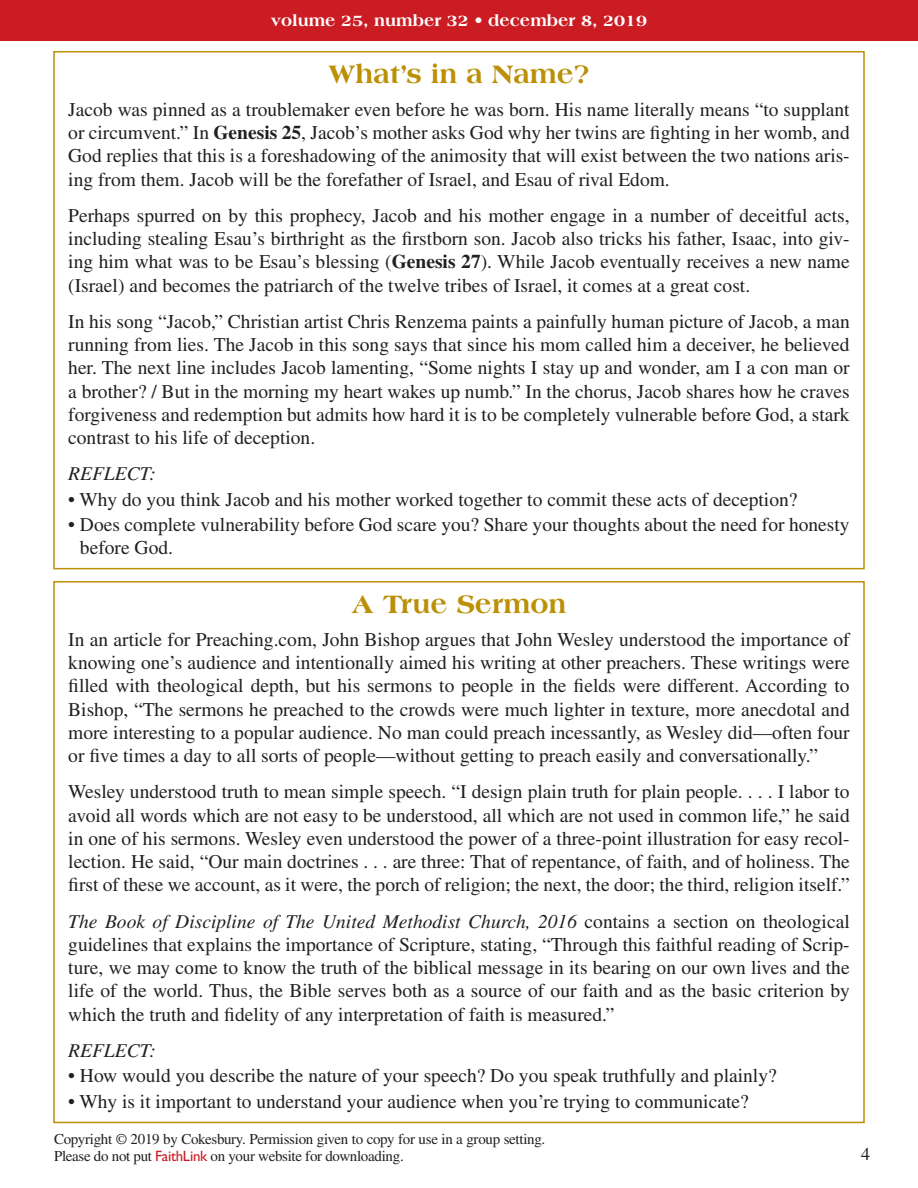
<style>
.page{position:relative;width:918px;height:1188px;background:#fff}
.page>*{position:absolute;margin:0;border:0;box-sizing:border-box;transform-origin:0 0}
.Section_subhead{font:800 27px "Americana Std";color:#bb9006}
.United_Methodist_Per{font:19.5px/23.2px "Times LT Std";color:#231f20;text-align:justify}
.Additional_informati{font:19.5px/23.2px "Times LT Std";color:#231f20;text-align:justify}
.Reflect_Additional_i{font:19.5px/23.2px "Times LT Std";color:#231f20}
.Reflect_UM_Perspecti{font:19.5px "Times LT Std";color:#231f20}
.Reflect_Additional_i-2{font:italic 19.5px "Times LT Std";color:#231f20}
.Reflect_UM_Perspecti-2{font:italic 19.5px "Times LT Std";color:#231f20}
.t1{font:18px "Times LT Std";color:#231f20}
.t2{font:800 16.5px "Americana Std";color:#fff}
.t3{font:15px/16.5px "Times LT Std";letter-spacing:-.02em;color:#231f20}
.s1{font-weight:700}
.s2{font-style:italic}
.s3{font-family:"Gill Sans Std";color:#cc1c23}
</style>
<div class="page">
<div style="left:0;top:0;width:918px;height:40px;background:#cc1c23"></div>
<p class="t2" style="left:271px;top:11px;width:378px">volume 25, number 32 • december 8, 2019</p>
<p class="Section_subhead" style="left:329px;top:58px;width:262px">What’s in a Name?</p>
<p class="Additional_informati" style="left:68px;top:98px;width:783px">Jacob was pinned as a troublemaker even before he was born. His name literally means “to supplant or circumvent.” In <span class="s1">Genesis 25</span>, Jacob’s mother asks God why her twins are fighting in her womb, and God replies that this is a foreshadowing of the animosity that will exist between the two nations aris&shy;ing from them. Jacob will be the forefather of Israel, and Esau of rival Edom.</p>
<p class="Additional_informati" style="left:68px;top:204px;width:783px">Perhaps spurred on by this prophecy, Jacob and his mother engage in a number of deceitful acts, including stealing Esau’s birthright as the firstborn son. Jacob also tricks his father, Isaac, into giv&shy;ing him what was to be Esau’s blessing (<span class="s1">Genesis 27</span>). While Jacob eventually receives a new name (Israel) and becomes the patriarch of the twelve tribes of Israel, it comes at a great cost.</p>
<p class="Additional_informati" style="left:68px;top:310px;width:783px">In his song “Jacob,” Christian artist Chris Renzema paints a painfully human picture of Jacob, a man running from lies. The Jacob in this song says that since his mom called him a deceiver, he believed her. The next line includes Jacob lamenting, “Some nights I stay up and wonder, am I a con man or a brother? / But in the morning my heart wakes up numb.” In the chorus, Jacob shares how he craves forgiveness and redemption but admits how hard it is to be completely vulnerable before God, a stark contrast to his life of deception.</p>
<p class="Reflect_Additional_i-2" style="left:68px;top:463px;width:89px">REFLECT:</p>
<p class="Reflect_Additional_i" style="left:68px;top:487px;width:731px">• Why do you think Jacob and his mother worked together to commit these acts of deception?</p>
<p class="Reflect_Additional_i" style="left:80px;top:513px;width:771px;text-indent:-12px">• Does complete vulnerability before God scare you? Share your thoughts about the need for honesty before God.</p>
<p class="Section_subhead" style="left:351px;top:588px;width:217px">A True Sermon</p>
<p class="United_Methodist_Per" style="left:68px;top:628px;width:783px">In an article for Preaching.com, John Bishop argues that John Wesley understood the importance of knowing one’s audience and intentionally aimed his writing at other preachers. These writings were filled with theological depth, but his sermons to people in the fields were different. According to Bishop, “The sermons he preached to the crowds were much lighter in texture, more anecdotal and more interesting to a popular audience. No man could preach incessantly, as Wesley did––often four or five times a day to all sorts of people––without getting to preach easily and conversationally.”</p>
<p class="United_Methodist_Per" style="left:68px;top:780px;width:783px">Wesley understood truth to mean simple speech. “I design plain truth for plain people. . . . I labor to avoid all words which are not easy to be understood, all which are not used in common life,” he said in one of his sermons. Wesley even understood the power of a three-point illustration for easy recol&shy;lection. He said, “Our main doctrines . . . are three: That of repentance, of faith, and of holiness. The first of these we account, as it were, the porch of religion; the next, the door; the third, religion itself.”</p>
<p class="United_Methodist_Per" style="left:68px;top:909px;width:783px"><span class="s2">The Book of Discipline of The United Methodist Church, 2016</span> contains a section on theological guidelines that explains the importance of Scripture, stating, “Through this faithful reading of Scrip&shy;ture, we may come to know the truth of the biblical message in its bearing on our own lives and the life of the world. Thus, the Bible serves both as a source of our faith and as the basic criterion by which the truth and fidelity of any interpretation of faith is measured.”</p>
<p class="Reflect_UM_Perspecti-2" style="left:68px;top:1040px;width:89px">REFLECT:</p>
<p class="Reflect_UM_Perspecti" style="left:68px;top:1065px;width:710px">• How would you describe the nature of your speech? Do you speak truthfully and plainly?</p>
<p class="Reflect_UM_Perspecti" style="left:68px;top:1090px;width:682px">• Why is it important to understand your audience when you’re trying to communicate?</p>
<p class="t3" style="left:54px;top:1131px;width:493px">Copyright © 2019 by Cokesbury. Permission given to copy for use in a group setting.<br>Please do not put <span class="s3">FaithLink</span> on your website for downloading.</p>
<p class="t1" style="left:861px;top:1144px;width:10px">4</p>
</div>
